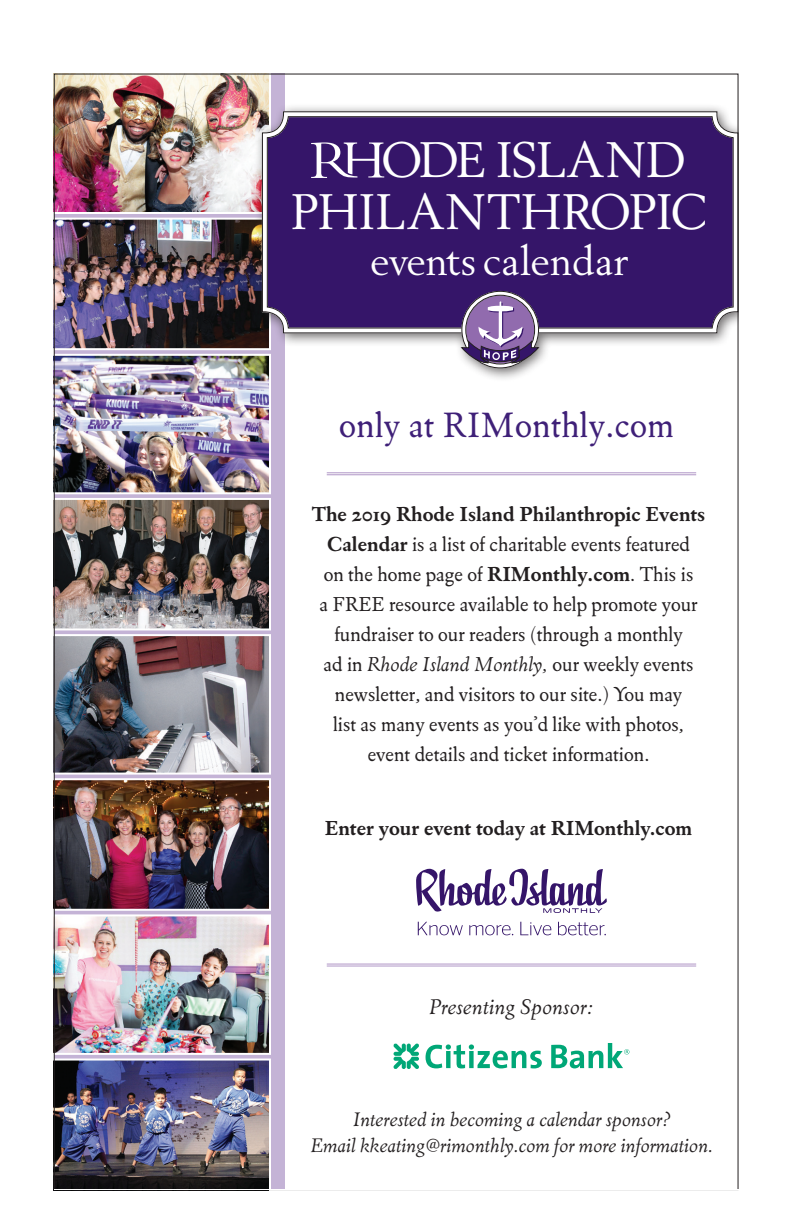
<style>
.page{position:relative;width:793px;height:1224px;background:#fff}
.page>*{position:absolute;margin:0;border:0;box-sizing:border-box;transform-origin:0 0}
.t1{font:49.2px/51.6px "Berling";color:#fff}
.t2{font:39.8px "Berling";letter-spacing:.005em;color:#fff}
.t3{font:36px "Eldorado Text";letter-spacing:.01em;color:#3f2078}
.t4{font:italic 21.8px "Eldorado Text";letter-spacing:.01em;color:#231f20}
.t5{font:20.6px/30px "Eldorado Text";color:#231f20;text-align:center}
.t6{font:700 20.6px "Eldorado Text";color:#231f20}
.t7{font:italic 20px/26px "Eldorado Text";color:#231f20;text-align:center}
.s1{font-weight:700}
.s2{font-style:italic}
</style>
<div class="page">
<div style="left:54px;top:73px;width:230px;height:1116px;background:#c4b3d6"></div>
<img style="left:56px;top:75px;width:215px;height:1112px">
<hr style="left:326px;top:472px;width:369px;height:1px;background:#b096c6">
<hr style="left:326px;top:474px;width:369px;height:1px;background:#b096c6">
<hr style="left:326px;top:963px;width:369px;height:1px;background:#b096c6">
<hr style="left:326px;top:965px;width:369px;height:1px;background:#b096c6">
<svg style="left:425px;top:1044px;width:116px;height:24px"></svg>
<svg style="left:393px;top:1043px;width:26px;height:26px"></svg>
<svg style="left:551px;top:1043px;width:78px;height:25px"></svg>
<div style="left:254px;top:103px;width:484px;height:279px;background:#231f20;opacity:.65"></div>
<svg style="left:261px;top:111px;width:475px;height:223px;background:#402370"></svg>
<div style="left:267px;top:116px;width:466px;height:212px;border:1px solid #231f20;border-radius:21px"></div>
<svg style="left:311px;top:142px;width:73px;height:36px"></svg>
<svg style="left:463px;top:293px;width:73px;height:73px"></svg>
<svg style="left:460px;top:300px;width:79px;height:67px;background:#8f78a5"></svg>
<svg style="left:416px;top:868px;width:190px;height:45px"></svg>
<svg style="left:417px;top:921px;width:45px;height:14px"></svg>
<svg style="left:469px;top:925px;width:44px;height:10px"></svg>
<svg style="left:520px;top:921px;width:31px;height:14px"></svg>
<svg style="left:558px;top:921px;width:47px;height:14px"></svg>
<p class="t1" style="left:291px;top:134px;width:417px;text-indent:90px">ODE ISLAND<br>PHILANTHROPIC</p>
<p class="t2" style="left:370px;top:236px;width:260px">events calendar</p>
<p class="t3" style="left:339px;top:404px;width:336px">only at RIMonthly.com</p>
<p class="t5" style="left:311px;top:500px;width:395px"><span class="s1">The 2019 Rhode Island Philanthropic Events Calendar</span> is a list of charitable events featured<br>on the home page of <span class="s1">RIMonthly.com</span>. This is<br>a FREE resource available to help promote your fundraiser to our readers (through a monthly<br>ad in <span class="s2">Rhode Island Monthly,</span> our weekly events newsletter, and visitors to our site.) You may<br>list as many events as you’d like with photos, event details and ticket information.</p>
<p class="t6" style="left:324px;top:816px;width:369px">Enter your event today at RIMonthly.com</p>
<p class="t4" style="left:429px;top:994px;width:166px">Presenting Sponsor:</p>
<p class="t7" style="left:311px;top:1106px;width:404px">Interested in becoming a calendar sponsor?<br>Email kkeating@rimonthly.com for more information.</p>
</div>
